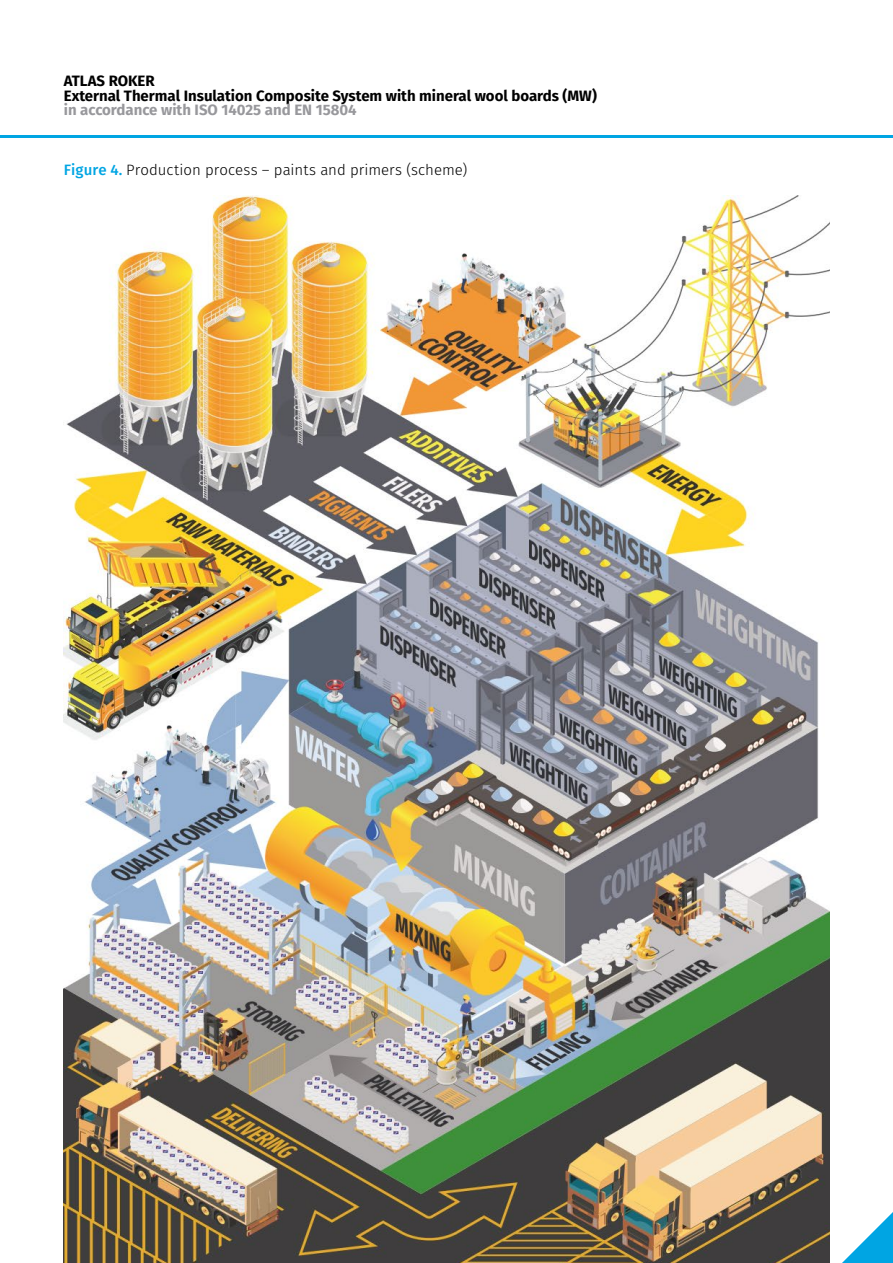
<style>
.page{position:relative;width:893px;height:1263px;background:#fff}
.page>*{position:absolute;margin:0;border:0;box-sizing:border-box;transform-origin:0 0}
.t1{font:700 15px/14.2px "Fira Sans";color:#000}
.t2{font:300 15px "Fira Sans";color:#000}
.t3{font:700 15px "Fira Sans";color:#98989c}
.s1{font-weight:500;color:#00a5e3}
</style>
<div class="page">
<svg style="left:829px;top:1199px;width:64px;height:64px"></svg>
<hr style="left:0;top:135px;width:893px;height:2px;background:#00a5e3">
<img style="left:64px;top:196px;width:765px;height:1067px">
<p class="t1" style="left:64px;top:73px;width:535px">ATLAS ROKER<br>External Thermal Insulation Composite System with mineral wool boards (MW)</p>
<p class="t3" style="left:64px;top:97px;width:294px">in accordance with ISO 14025 and EN 15804</p>
<p class="t2" style="left:64px;top:159px;width:405px"><span class="s1">Figure 4.</span> Production process – paints and primers (scheme)</p>
</div>
